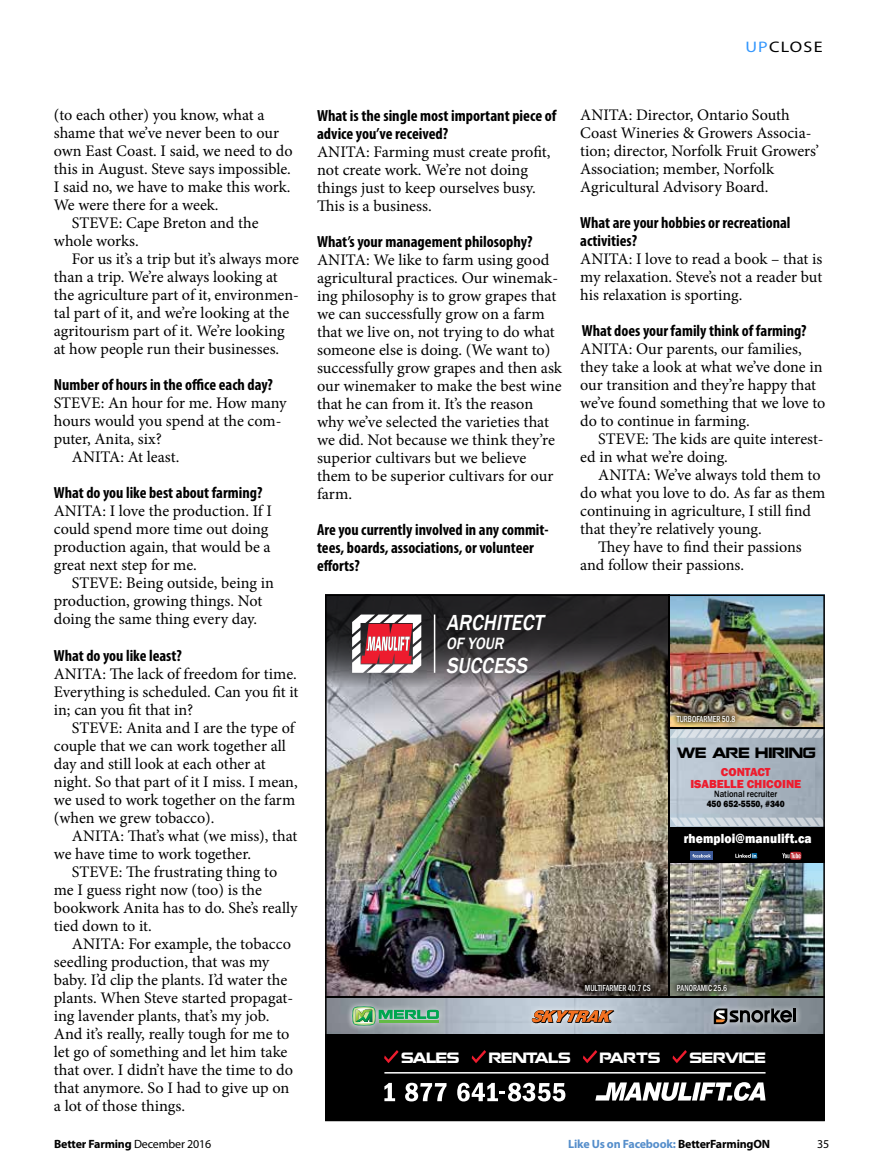
<style>
.page{position:relative;width:878px;height:1175px;background:#fff}
.page>*{position:absolute;margin:0;border:0;box-sizing:border-box;transform-origin:0 0}
.t1{font:italic 500 22.5px "Franklin Gothic";color:#fff;scale:.9 1}
.t2{font:italic 500 16.8px "Franklin Gothic";color:#fff;scale:.9 1}
.t3{font:16.2px/18px "Minion Pro";letter-spacing:-.005em;color:#000}
.t4{font:700 condensed 16.2px/18px "Myriad Pro";color:#000}
.t5{font:15.3px "Myriad Pro";letter-spacing:.07em;color:#000;scale:1.18 1}
.t6{font:800 13.5px "Franklin Gothic";letter-spacing:.01em;color:#fff;scale:.9 1}
.t7{font:13.35px "Nokianvirallinenkirjasin REGULAR";letter-spacing:-.04em;color:#fff;scale:.9 1}
.t8{font:13.35px "Nokianvirallinenkirjasin REGULAR";letter-spacing:-.025em;color:#000;scale:.9 1}
.t9{font:13.35px "Nokianvirallinenkirjasin REGULAR";letter-spacing:-.02em;color:#fff;scale:.9 1}
.t10{font:700 12px "Myriad Pro";letter-spacing:-.015em;color:#558ecb}
.t11{font:700 12px "Myriad Pro";letter-spacing:-.015em;color:#000}
.t12{font:800 12px/12px "Franklin Gothic";color:#ed1c2e;text-align:center}
.t13{font:12px "Myriad Pro";color:#000}
.t14{font:500 9.3px "Franklin Gothic";color:#000;scale:.9 1}
.t15{font:800 9.3px "Franklin Gothic";color:#000;scale:.9 1}
.t16{font:500 condensed 9px "Franklin Gothic";color:#fff;scale:.85 1}
.s1{color:#3497fd}
.s2{font-weight:400}
.s3{color:#000}
</style>
<div class="page">
<div style="left:325px;top:594px;width:499px;height:527px;background:#000"></div>
<img style="left:670px;top:738px;width:151px;height:79px">
<img style="left:328px;top:687px;width:339px;height:309px">
<svg style="left:579px;top:978px;width:77px;height:18px"></svg>
<svg style="left:328px;top:621px;width:340px;height:66px;background:#494645"></svg>
<div style="left:325px;top:594px;width:345px;height:27px;background:#222123"></div>
<img style="left:328px;top:998px;width:493px;height:35px">
<div style="left:346px;top:1000px;width:456px;height:31px;background:#fff;opacity:.75"></div>
<svg style="left:352px;top:1006px;width:86px;height:19px;background:#76b687"></svg>
<svg style="left:531px;top:1010px;width:83px;height:13px"></svg>
<hr style="left:793px;top:1008px;width:3px;height:14px;background:#000">
<svg style="left:713px;top:1008px;width:79px;height:16px"></svg>
<img style="left:670px;top:597px;width:151px;height:129px">
<img style="left:670px;top:863px;width:151px;height:132px">
<svg style="left:671px;top:978px;width:61px;height:18px"></svg>
<svg style="left:671px;top:709px;width:69px;height:18px"></svg>
<hr style="left:384px;top:1072px;width:381px;height:1px;background:#fff">
<svg style="left:384px;top:1082px;width:11px;height:19px"></svg>
<svg style="left:405px;top:1082px;width:41px;height:19px"></svg>
<svg style="left:457px;top:1082px;width:108px;height:19px"></svg>
<svg style="left:595px;top:1082px;width:170px;height:18px"></svg>
<svg style="left:352px;top:614px;width:69px;height:59px;background:#ca868c"></svg>
<hr style="left:434px;top:614px;width:1px;height:59px;background:#fff">
<svg style="left:384px;top:1050px;width:14px;height:13px"></svg>
<svg style="left:471px;top:1050px;width:15px;height:13px"></svg>
<svg style="left:583px;top:1050px;width:14px;height:13px"></svg>
<svg style="left:672px;top:1050px;width:15px;height:13px"></svg>
<svg style="left:735px;top:853px;width:23px;height:5px"></svg>
<svg style="left:690px;top:851px;width:22px;height:9px"></svg>
<svg style="left:692px;top:853px;width:18px;height:4px"></svg>
<svg style="left:782px;top:851px;width:19px;height:8px"></svg>
<svg style="left:670px;top:729px;width:151px;height:9px"></svg>
<svg style="left:670px;top:817px;width:151px;height:9px"></svg>
<div style="left:325px;top:594px;width:499px;height:527px;border:2px solid #000"></div>
<p class="t5" style="left:745px;top:38px;width:67px"><span class="s1">UP</span>CLOSE</p>
<p class="t3" style="left:54px;top:106px;width:212px">(to each other) you know, what a</p>
<p class="t3" style="left:54px;top:124px;width:227px">shame that we’ve never been to our</p>
<p class="t3" style="left:54px;top:142px;width:240px">own East Coast. I said, we need to do</p>
<p class="t3" style="left:54px;top:160px;width:238px">this in August. Steve says impossible.</p>
<p class="t3" style="left:54px;top:178px;width:238px">I said no, we have to make this work.</p>
<p class="t3" style="left:54px;top:196px;width:166px">We were there for a week.</p>
<p class="t3" style="left:72px;top:214px;width:188px">STEVE: Cape Breton and the</p>
<p class="t3" style="left:54px;top:232px;width:86px">whole works.</p>
<p class="t3" style="left:72px;top:250px;width:228px">For us it’s a trip but it’s always more</p>
<p class="t3" style="left:54px;top:268px;width:225px">than a trip. We’re always looking at</p>
<p class="t3" style="left:54px;top:286px;width:247px">the agriculture part of it, environmen-</p>
<p class="t3" style="left:54px;top:304px;width:237px">tal part of it, and we’re looking at the</p>
<p class="t3" style="left:54px;top:322px;width:232px">agritourism part of it. We’re looking</p>
<p class="t3" style="left:54px;top:340px;width:227px">at how people run their businesses.</p>
<p class="t4" style="left:54px;top:376px;width:221px">Number of hours in the office each day?</p>
<p class="t3" style="left:54px;top:394px;width:234px">STEVE: An hour for me. How many</p>
<p class="t3" style="left:54px;top:412px;width:229px">hours would you spend at the com-</p>
<p class="t3" style="left:54px;top:430px;width:110px">puter, Anita, six?</p>
<p class="t3" style="left:72px;top:448px;width:109px">ANITA: At least.</p>
<p class="t4" style="left:54px;top:484px;width:210px">What do you like best about farming?</p>
<p class="t3" style="left:54px;top:502px;width:219px">ANITA: I love the production. If I could spend more time out doing production again, that would be a great next step for me.</p>
<p class="t3" style="left:54px;top:574px;width:221px;text-indent:18px">STEVE: Being outside, being in production, growing things. Not doing the same thing every day.</p>
<p class="t4" style="left:54px;top:645px;width:129px">What do you like least?</p>
<p class="t3" style="left:54px;top:664px;width:246px;text-align:justify">ANITA: The lack of freedom for time.<br>Everything is scheduled. Can you fit it in; can you fit that in?</p>
<p class="t3" style="left:54px;top:718px;width:245px;text-indent:18px">STEVE: Anita and I are the type of couple that we can work together all day and still look at each other at night. So that part of it I miss. I mean, we used to work together on the farm (when we grew tobacco).</p>
<p class="t3" style="left:54px;top:826px;width:245px;text-indent:18px">ANITA: That’s what (we miss), that we have time to work together.</p>
<p class="t3" style="left:54px;top:862px;width:245px;text-indent:18px">STEVE: The frustrating thing to me I guess right now (too) is the bookwork Anita has to do. She’s really tied down to it.</p>
<p class="t3" style="left:54px;top:934px;width:241px;text-indent:18px">ANITA: For example, the tobacco seedling production, that was my baby. I’d clip the plants. I’d water the plants. When Steve started propagat&shy;ing lavender plants, that’s my job.<br>And it’s really, really tough for me to let go of something and let him take that over. I didn’t have the time to do that anymore. So I had to give up on a lot of those things.</p>
<p class="t4" style="left:317px;top:106px;width:241px">What is the single most important piece of advice you’ve received?</p>
<p class="t3" style="left:317px;top:143px;width:235px">ANITA: Farming must create profit, not create work. We’re not doing things just to keep ourselves busy.<br>This is a business.</p>
<p class="t4" style="left:317px;top:232px;width:217px">What’s your management philosophy?</p>
<p class="t3" style="left:317px;top:251px;width:246px">ANITA: We like to farm using good agricultural practices. Our winemak&shy;ing philosophy is to grow grapes that we can successfully grow on a farm that we live on, not trying to do what someone else is doing. (We want to) successfully grow grapes and then ask our winemaker to make the best wine that he can from it. It’s the reason why we’ve selected the varieties that we did. Not because we think they’re superior cultivars but we believe them to be superior cultivars for our farm.</p>
<p class="t4" style="left:317px;top:520px;width:233px">Are you currently involved in any commit&shy;tees, boards, associations, or volunteer efforts?</p>
<h1 class="t1" style="left:446px;top:608px;width:115px">ARCHITECT</h1>
<p class="t2" style="left:446px;top:633px;width:70px">OF YOUR</p>
<h1 class="t1" style="left:446px;top:651px;width:97px">SUCCESS</h1>
<p class="t3" style="left:580px;top:106px;width:240px">ANITA: Director, Ontario South Coast Wineries &amp; Growers Associa&shy;tion; director, Norfolk Fruit Growers’ Association; member, Norfolk Agricultural Advisory Board.</p>
<p class="t4" style="left:580px;top:214px;width:212px">What are your hobbies or recreational activities?</p>
<p class="t3" style="left:580px;top:250px;width:243px;text-align:justify">ANITA: I love to read a book – that is my relaxation. Steve’s not a reader but his relaxation is sporting.</p>
<p class="t4" style="left:581px;top:322px;width:226px">What does your family think of farming?</p>
<p class="t3" style="left:580px;top:340px;width:247px">ANITA: Our parents, our families, they take a look at what we’ve done in our transition and they’re happy that we’ve found something that we love to do to continue in farming.</p>
<p class="t3" style="left:580px;top:430px;width:245px;text-indent:18px">STEVE: The kids are quite interest&shy;ed in what we’re doing.</p>
<p class="t3" style="left:580px;top:466px;width:247px;text-indent:18px">ANITA: We’ve always told them to do what you love to do. As far as them continuing in agriculture, I still find that they’re relatively young.</p>
<p class="t3" style="left:580px;top:538px;width:223px;text-indent:18px">They have to find their passions and follow their passions.</p>
<p class="t16" style="left:676px;top:712px;width:70px">TURBOFARMER 50.8</p>
<p class="t8" style="left:677px;top:744px;width:156px">WE ARE HIRING</p>
<p class="t12" style="left:690px;top:765px;width:112px">CONTACT<br>ISABELLE CHICOINE</p>
<p class="t14" style="left:714px;top:788px;width:71px">National recruiter</p>
<p class="t15" style="left:706px;top:798px;width:88px">450 652-5550, #340</p>
<p class="t6" style="left:683px;top:829px;width:144px">rhemploi@manulift.ca</p>
<p class="t16" style="left:585px;top:982px;width:79px">MULTIFARMER 40.7 CS</p>
<p class="t16" style="left:676px;top:982px;width:61px">PANORAMIC 25.6</p>
<p class="t7" style="left:401px;top:1049px;width:66px">SALES</p>
<p class="t7" style="left:489px;top:1049px;width:92px">RENTALS</p>
<p class="t7" style="left:600px;top:1049px;width:68px">PARTS</p>
<p class="t9" style="left:689px;top:1049px;width:86px">SERVICE</p>
<p class="t11" style="left:54px;top:1135px;width:159px">Better Farming <span class="s2">December 2016</span></p>
<p class="t10" style="left:568px;top:1135px;width:203px">Like Us on Facebook: <span class="s3">BetterFarmingON</span></p>
<p class="t13" style="left:817px;top:1136px;width:14px">35</p>
</div>
